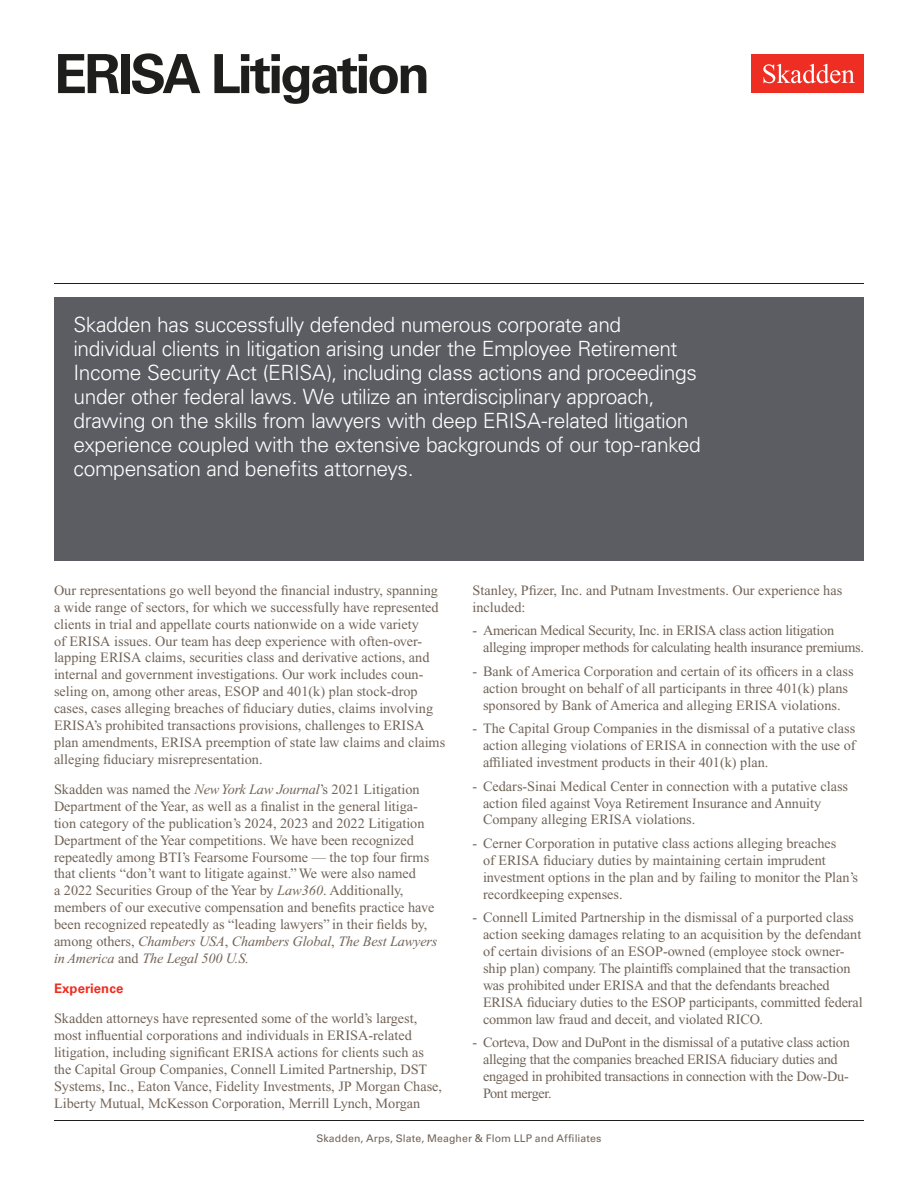
<style>
.page{position:relative;width:918px;height:1188px;background:#fff}
.page>*{position:absolute;margin:0;border:0;box-sizing:border-box;transform-origin:0 0}
.Practice_Area{font:700 54px "Univers LT Std";letter-spacing:-.055em;color:#1e1e1d}
.Feature_Box{font:300 21px/24px "Univers LT Std";letter-spacing:-.02em;color:#fff}
.Main_Body{font:14.25px/16.8px "Times New Roman PS Std";color:#726458}
.Main_Body_Bulleted{font:14.25px/16.8px "Times New Roman PS Std";color:#726458}
.Main_Body_Bulleted-2{font:14.25px/16.8px "Times New Roman PS Std";letter-spacing:-.02em;color:#726458}
.Main_Body-2{font:700 13.2px "Univers LT Std";letter-spacing:.005em;color:#ee2e22}
.t1{font:10.5px "Univers LT Std";letter-spacing:.01em;color:#726458}
.s1{font-style:italic}
</style>
<div class="page">
<div style="left:752px;top:54px;width:112px;height:39px;background:#ee2e22"></div>
<svg style="left:763px;top:64px;width:92px;height:19px"></svg>
<div style="left:54px;top:297px;width:810px;height:264px;background:#5b5d62"></div>
<hr style="left:54px;top:1120px;width:810px;height:1px;background:#1e1e1d">
<hr style="left:54px;top:283px;width:810px;height:1px;background:#1e1e1d">
<h1 class="Practice_Area" style="left:54px;top:42px;width:378px">ERISA Litigation</h1>
<p class="Feature_Box" style="left:74px;top:312px;width:629px">Skadden has successfully defended numerous corporate and individual clients in litigation arising under the Employee Retirement Income Security Act (ERISA), including class actions and proceedings under other federal laws. We utilize an interdisciplinary approach, drawing on the skills from lawyers with deep ERISA-related litigation experience coupled with the extensive backgrounds of our top-ranked compensation and benefits attorneys.</p>
<p class="Main_Body" style="left:54px;top:582px;width:393px">Our representations go well beyond the financial industry, spanning a wide range of sectors, for which we successfully have represented clients in trial and appellate courts nationwide on a wide variety<br>of ERISA issues. Our team has deep experience with often-over&shy;lapping ERISA claims, securities class and derivative actions, and internal and government investigations. Our work includes coun&shy;seling on, among other areas, ESOP and 401(k) plan stock-drop cases, cases alleging breaches of fiduciary duties, claims involving ERISA’s prohibited transactions provisions, challenges to ERISA plan amendments, ERISA preemption of state law claims and claims alleging fiduciary misrepresentation.</p>
<p class="Main_Body" style="left:54px;top:781px;width:385px">Skadden was named the <span class="s1">New York Law Journal</span>’s 2021 Litigation Department of the Year, as well as a finalist in the general litiga&shy;tion category of the publication’s 2024, 2023 and 2022 Litigation Department of the Year competitions. We have been recognized repeatedly among BTI’s Fearsome Foursome — the top four firms that clients “don’t want to litigate against.” We were also named<br>a 2022 Securities Group of the Year by <span class="s1">Law360</span>. Additionally, members of our executive compensation and benefits practice have been recognized repeatedly as “leading lawyers” in their fields by, among others, <span class="s1">Chambers USA</span>, <span class="s1">Chambers Global</span>, <span class="s1">The Best Lawyers in America</span> and <span class="s1">The Legal 500 U.S.</span></p>
<p class="Main_Body-2" style="left:54px;top:980px;width:71px">Experience</p>
<p class="Main_Body" style="left:54px;top:1010px;width:390px">Skadden attorneys have represented some of the world’s largest, most influential corporations and individuals in ERISA-related litigation, including significant ERISA actions for clients such as the Capital Group Companies, Connell Limited Partnership, DST Systems, Inc., Eaton Vance, Fidelity Investments, JP Morgan Chase, Liberty Mutual, McKesson Corporation, Merrill Lynch, Morgan</p>
<p class="Main_Body" style="left:472px;top:582px;width:371px">Stanley, Pfizer, Inc. and Putnam Investments. Our experience has included:</p>
<p class="Main_Body_Bulleted-2" style="left:483px;top:622px;width:383px;text-indent:-10px">- American Medical Security, Inc. in ERISA class action litigation alleging improper methods for calculating health insurance premiums.</p>
<p class="Main_Body_Bulleted" style="left:472px;top:663px;width:383px;text-align:center">- Bank of America Corporation and certain of its officers in a class action brought on behalf of all participants in three 401(k) plans sponsored by Bank of America and alleging ERISA violations.</p>
<p class="Main_Body_Bulleted" style="left:483px;top:720px;width:374px;text-align:justify;text-indent:-10px">- The Capital Group Companies in the dismissal of a putative class action alleging violations of ERISA in connection with the use of affiliated investment products in their 401(k) plan.</p>
<p class="Main_Body_Bulleted" style="left:483px;top:778px;width:367px;text-indent:-10px">- Cedars-Sinai Medical Center in connection with a putative class action filed against Voya Retirement Insurance and Annuity<br>Company alleging ERISA violations.</p>
<p class="Main_Body_Bulleted" style="left:483px;top:835px;width:377px;text-indent:-10px">- Cerner Corporation in putative class actions alleging breaches<br>of ERISA fiduciary duties by maintaining certain imprudent investment options in the plan and by failing to monitor the Plan’s recordkeeping expenses.</p>
<p class="Main_Body_Bulleted" style="left:483px;top:909px;width:381px;text-indent:-10px">- Connell Limited Partnership in the dismissal of a purported class action seeking damages relating to an acquisition by the defendant of certain divisions of an ESOP-owned (employee stock owner&shy;ship plan) company. The plaintiffs complained that the transaction was prohibited under ERISA and that the defendants breached ERISA fiduciary duties to the ESOP participants, committed federal common law fraud and deceit, and violated RICO.</p>
<p class="Main_Body_Bulleted-2" style="left:483px;top:1034px;width:368px;text-indent:-10px">- Corteva, Dow and DuPont in the dismissal of a putative class action alleging that the companies breached ERISA fiduciary duties and engaged in prohibited transactions in connection with the Dow-Du-Pont merger.</p>
<p class="t1" style="left:316px;top:1132px;width:287px">Skadden, Arps, Slate, Meagher &amp; Flom LLP and Affiliates</p>
</div>
